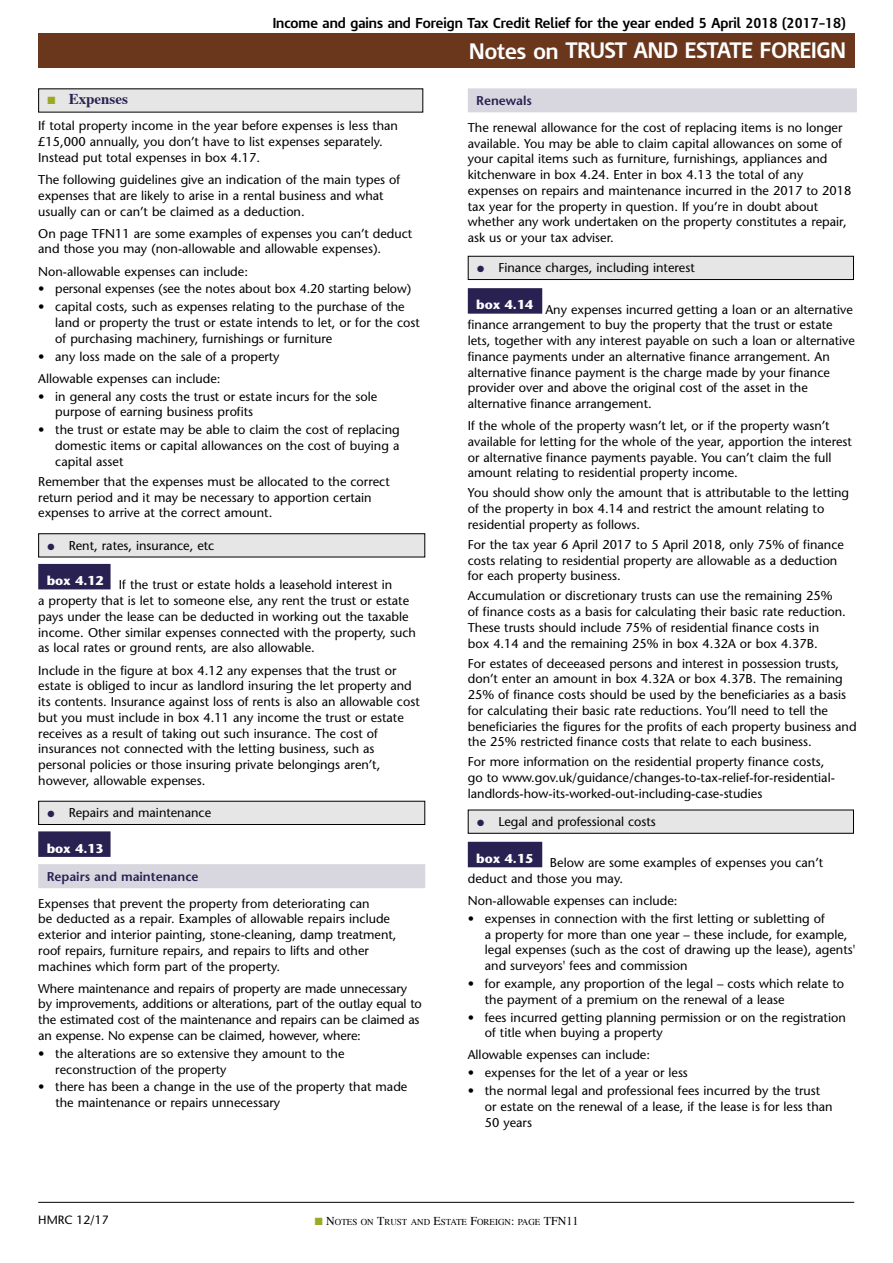
<style>
.page{position:relative;width:893px;height:1263px;background:#fff}
.page>*{position:absolute;margin:0;border:0;box-sizing:border-box;transform-origin:0 0}
.t1{font:700 21px "IR Modena";color:#fff}
.t2{font:700 15px "Times";color:#292151}
.t3{font:700 13.5px "IR Modena";color:#000}
.t4{font:12.75px/15.8px "Stone Sans";color:#000}
.t5{font:600 12.75px "Stone Sans";color:#292151}
.t6{font:700 12.75px "Stone Sans";color:#fff}
.t7{font:12px "Stone Sans";color:#000}
.t8{font:9px "Times";color:#000}
.s1{color:#9baa24}
.s2{color:#292151}
.s3{font-size:12px}
</style>
<div class="page">
<hr style="left:38px;top:1202px;width:816px;height:1px;background:#000">
<div style="left:38px;top:34px;width:817px;height:34px;background:#6a371d"></div>
<div style="left:38px;top:564px;width:73px;height:25px;background:#292151"></div>
<div style="left:38px;top:831px;width:73px;height:26px;background:#292151"></div>
<div style="left:38px;top:864px;width:387px;height:24px;background:#d8d7e0"></div>
<div style="left:39px;top:801px;width:386px;height:23px;background:#e6e6e6"></div>
<div style="left:38px;top:801px;width:387px;height:24px;border:1px solid #000"></div>
<div style="left:39px;top:534px;width:386px;height:23px;background:#e6e6e6"></div>
<div style="left:38px;top:533px;width:387px;height:24px;border:1px solid #000"></div>
<div style="left:39px;top:89px;width:384px;height:23px;background:#e6e6e6"></div>
<div style="left:468px;top:88px;width:389px;height:24px;background:#d8d7e0"></div>
<div style="left:468px;top:288px;width:74px;height:26px;background:#292151"></div>
<div style="left:468px;top:842px;width:74px;height:25px;background:#292151"></div>
<div style="left:468px;top:810px;width:385px;height:23px;background:#e6e6e6"></div>
<div style="left:468px;top:810px;width:386px;height:24px;border:1px solid #000"></div>
<div style="left:468px;top:256px;width:385px;height:24px;background:#e6e6e6"></div>
<div style="left:468px;top:256px;width:386px;height:24px;border:1px solid #000"></div>
<p class="t3" style="left:273px;top:18px;width:575px">Income and gains and Foreign Tax Credit Relief for the year ended 5 April 2018 (2017–18)</p>
<h1 class="t1" style="left:469px;top:42px;width:378px">Notes on TRUST AND ESTATE FOREIGN</h1>
<p class="t2" style="left:48px;top:93px;width:82px"><span class="s1">■</span> expenses</p>
<p class="t5" style="left:476px;top:96px;width:57px">Renewals</p>
<p class="t4" style="left:468px;top:121px;width:385px">The renewal allowance for the cost of replacing items is no longer available. You may be able to claim capital allowances on some of your capital items such as furniture, furnishings, appliances and kitchenware in box 4.24. Enter in box 4.13 the total of any expenses on repairs and maintenance incurred in the 2017 to 2018 tax year for the property in question. If you’re in doubt about whether any work undertaken on the property constitutes a repair, ask us or your tax adviser.</p>
<p class="t4" style="left:38px;top:119px;width:361px">If total property income in the year before expenses is less than £15,000 annually, you don’t have to list expenses separately.<br>Instead put total expenses in box 4.17.</p>
<p class="t4" style="left:38px;top:173px;width:364px">The following guidelines give an indication of the main types of expenses that are likely to arise in a rental business and what usually can or can’t be claimed as a deduction.</p>
<p class="t4" style="left:38px;top:227px;width:376px">On page TFN11 are some examples of expenses you can’t deduct and those you may (non-allowable and allowable expenses).</p>
<p class="t4" style="left:38px;top:265px;width:211px">Non-allowable expenses can include:</p>
<p class="t4" style="left:38px;top:282px;width:374px">• personal expenses (see the notes about box 4.20 starting below)</p>
<p class="t4" style="left:55px;top:300px;width:366px;text-indent:-17px">• capital costs, such as expenses relating to the purchase of the land or property the trust or estate intends to let, or for the cost of purchasing machinery, furnishings or furniture</p>
<p class="t4" style="left:38px;top:346px;width:243px;line-height:22.2px">• any loss made on the sale of a property<br>Allowable expenses can include:</p>
<p class="t4" style="left:55px;top:390px;width:323px;text-indent:-17px">• in general any costs the trust or estate incurs for the sole purpose of earning business profits</p>
<p class="t4" style="left:55px;top:423px;width:346px;text-align:justify;text-indent:-17px">• the trust or estate may be able to claim the cost of replacing domestic items or capital allowances on the cost of buying a capital asset</p>
<p class="t4" style="left:38px;top:475px;width:353px">Remember that the expenses must be allocated to the correct return period and it may be necessary to apportion certain expenses to arrive at the correct amount.</p>
<p class="t4" style="left:477px;top:261px;width:219px"><span class="s2">●</span> Finance charges, including interest</p>
<p class="t4" style="left:468px;top:303px;width:389px;text-indent:8px"><sup>box</sup> <sup>4.14</sup> Any expenses incurred getting a loan or an alternative finance arrangement to buy the property that the trust or estate lets, together with any interest payable on such a loan or alternative finance payments under an alternative finance arrangement. An alternative finance payment is the charge made by your finance provider over and above the original cost of the asset in the alternative finance arrangement.</p>
<p class="t4" style="left:468px;top:419px;width:386px">If the whole of the property wasn’t let, or if the property wasn’t available for letting for the whole of the year, apportion the interest or alternative finance payments payable. You can’t claim the full amount relating to residential property income.</p>
<p class="t4" style="left:468px;top:486px;width:383px">You should show only the amount that is attributable to the letting of the property in box 4.14 and restrict the amount relating to residential property as follows.</p>
<p class="t4" style="left:468px;top:538px;width:378px">For the tax year 6 April 2017 to 5 April 2018, only 75% of finance costs relating to residential property are allowable as a deduction for each property business.</p>
<p class="t4" style="left:468px;top:589px;width:380px">Accumulation or discretionary trusts can use the remaining 25% of finance costs as a basis for calculating their basic rate reduction.<br>These trusts should include 75% of residential finance costs in<br>box 4.14 and the remaining 25% in box 4.32A or box 4.37B.</p>
<p class="t4" style="left:468px;top:657px;width:390px">For estates of deceeased persons and interest in possession trusts, don’t enter an amount in box 4.32A or box 4.37B. The remaining 25% of finance costs should be used by the beneficiaries as a basis for calculating their basic rate reductions. You’ll need to tell the beneficiaries the figures for the profits of each property business and the 25% restricted finance costs that relate to each business.</p>
<p class="t4" style="left:468px;top:755px;width:369px">For more information on the residential property finance costs, go to www.gov.uk/guidance/changes-to-tax-relief-for-residential&shy;landlords-how-its-worked-out-including-case-studies</p>
<p class="t4" style="left:48px;top:539px;width:168px"><span class="s2">●</span> Rent, rates, insurance, etc</p>
<p class="t4" style="left:38px;top:578px;width:379px;text-indent:8px"><sup>box</sup> <sup>4.12</sup> If the trust or estate holds a leasehold interest in<br>a property that is let to someone else, any rent the trust or estate pays under the lease can be deducted in working out the taxable income. Other similar expenses connected with the property, such as local rates or ground rents, are also allowable.</p>
<p class="t4" style="left:38px;top:664px;width:383px">Include in the figure at box 4.12 any expenses that the trust or estate is obliged to incur as landlord insuring the let property and its contents. Insurance against loss of rents is also an allowable cost but you must include in box 4.11 any income the trust or estate receives as a result of taking out such insurance. The cost of insurances not connected with the letting business, such as personal policies or those insuring private belongings aren’t, however, allowable expenses.</p>
<p class="t4" style="left:48px;top:806px;width:165px"><span class="s2">●</span> Repairs and maintenance</p>
<p class="t6" style="left:47px;top:843px;width:58px">box 4.13</p>
<p class="t5" style="left:47px;top:871px;width:153px">Repairs and maintenance</p>
<p class="t4" style="left:38px;top:896px;width:360px">Expenses that prevent the property from deteriorating can<br>be deducted as a repair. Examples of allowable repairs include exterior and interior painting, stone-cleaning, damp treatment, roof repairs, furniture repairs, and repairs to lifts and other machines which form part of the property.</p>
<p class="t4" style="left:38px;top:982px;width:385px">Where maintenance and repairs of property are made unnecessary by improvements, additions or alterations, part of the outlay equal to the estimated cost of the maintenance and repairs can be claimed as an expense. No expense can be claimed, however, where:</p>
<p class="t4" style="left:55px;top:1047px;width:291px;text-indent:-17px">• the alterations are so extensive they amount to the reconstruction of the property</p>
<p class="t4" style="left:55px;top:1080px;width:354px;text-indent:-17px">• there has been a change in the use of the property that made the maintenance or repairs unnecessary</p>
<p class="t4" style="left:477px;top:815px;width:180px"><span class="s2">●</span> Legal and professional costs</p>
<p class="t6" style="left:476px;top:854px;width:58px">box 4.15</p>
<p class="t4" style="left:468px;top:856px;width:357px;text-indent:82px">Below are some examples of expenses you can’t deduct and those you may.</p>
<p class="t4" style="left:468px;top:894px;width:211px">Non-allowable expenses can include:</p>
<p class="t4" style="left:485px;top:912px;width:372px;text-indent:-17px">• expenses in connection with the first letting or subletting of<br>a property for more than one year – these include, for example, legal expenses (such as the cost of drawing up the lease), agents' and surveyors' fees and commission</p>
<p class="t4" style="left:485px;top:977px;width:361px;text-indent:-17px">• for example, any proportion of the legal – costs which relate to the payment of a premium on the renewal of a lease</p>
<p class="t4" style="left:485px;top:1010px;width:362px;text-indent:-17px">• fees incurred getting planning permission or on the registration of title when buying a property</p>
<p class="t4" style="left:468px;top:1048px;width:184px">Allowable expenses can include:</p>
<p class="t4" style="left:468px;top:1066px;width:222px">• expenses for the let of a year or less</p>
<p class="t4" style="left:485px;top:1084px;width:349px;text-indent:-17px">• the normal legal and professional fees incurred by the trust or estate on the renewal of a lease, if the lease is for less than<br>50 years</p>
<p class="t7" style="left:38px;top:1215px;width:72px">HMRC 12/17</p>
<p class="t8" style="left:315px;top:1218px;width:265px"><span class="s1">■</span> <span class="s3">N</span>OTES ON <span class="s3">T</span>RUST AND <span class="s3">E</span>STATE <span class="s3">F</span>OREIGN<span class="s3">:</span> PAGE <span class="s3">TFN11</span></p>
</div>
